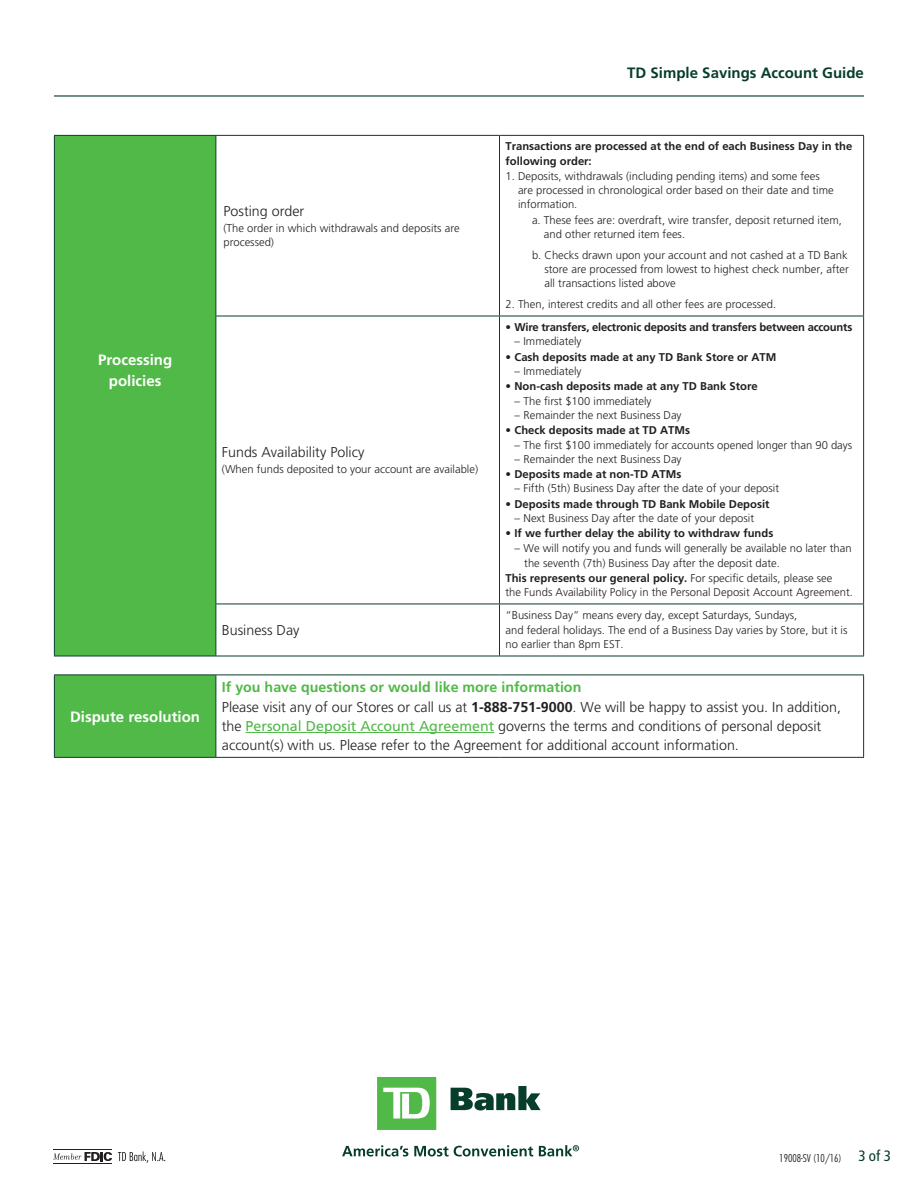
<style>
.page{position:relative;width:918px;height:1188px;background:#fff}
.page>*{position:absolute;margin:0;border:0;box-sizing:border-box;transform-origin:0 0}
.t1{font:700 15px/21px "Frutiger";color:#fff;text-align:center}
.t2{font:700 15px "Frutiger";color:#073e2b}
.t3{font:300 14.25px/19px "Frutiger";color:#231f20}
.t4{font:300 11.25px/14.2px "Frutiger";color:#231f20}
.t5{font:700 11.25px/14.2px "Frutiger";color:#231f20}
.t6{font:700 11.25px "Frutiger";letter-spacing:-.02em;color:#231f20}
.t7{font:300 condensed 10.5px "Futura";color:#231f20}
.s1{font-weight:300}
.s2{font-weight:700;color:#51b948}
.s3{font-weight:700}
.s4{font-weight:400;color:#51b948}
.s5{font-family:"Frutiger";font-weight:400;font-size:15px;color:#073e2b}
</style>
<div class="page">
<hr style="left:54px;top:95px;width:810px;height:2px;background:#073e2b">
<div style="left:54px;top:136px;width:162px;height:621px;background:#51b948"></div>
<hr style="left:216px;top:316px;width:1px;height:288px;background:#073e2b">
<hr style="left:499px;top:316px;width:1px;height:288px;background:#073e2b">
<hr style="left:863px;top:316px;width:1px;height:288px;background:#073e2b">
<hr style="left:54px;top:604px;width:1px;height:52px;background:#073e2b">
<hr style="left:216px;top:604px;width:284px;height:1px;background:#073e2b">
<hr style="left:216px;top:604px;width:1px;height:52px;background:#073e2b">
<hr style="left:500px;top:604px;width:364px;height:1px;background:#073e2b">
<hr style="left:499px;top:604px;width:1px;height:52px;background:#073e2b">
<hr style="left:863px;top:604px;width:1px;height:52px;background:#073e2b">
<hr style="left:54px;top:656px;width:162px;height:1px;background:#073e2b">
<hr style="left:216px;top:656px;width:284px;height:1px;background:#073e2b">
<hr style="left:500px;top:656px;width:364px;height:1px;background:#073e2b">
<hr style="left:54px;top:675px;width:162px;height:1px;background:#073e2b">
<hr style="left:54px;top:675px;width:1px;height:82px;background:#073e2b">
<hr style="left:216px;top:675px;width:284px;height:1px;background:#073e2b">
<hr style="left:216px;top:675px;width:1px;height:82px;background:#073e2b">
<hr style="left:500px;top:675px;width:364px;height:1px;background:#073e2b">
<hr style="left:863px;top:675px;width:1px;height:82px;background:#073e2b">
<hr style="left:54px;top:757px;width:162px;height:1px;background:#073e2b">
<hr style="left:216px;top:757px;width:284px;height:1px;background:#073e2b">
<hr style="left:500px;top:757px;width:364px;height:1px;background:#073e2b">
<hr style="left:54px;top:135px;width:162px;height:1px;background:#073e2b">
<hr style="left:54px;top:136px;width:1px;height:180px;background:#073e2b">
<hr style="left:216px;top:135px;width:284px;height:1px;background:#073e2b">
<hr style="left:216px;top:136px;width:1px;height:180px;background:#073e2b">
<hr style="left:500px;top:135px;width:364px;height:1px;background:#073e2b">
<hr style="left:499px;top:136px;width:1px;height:180px;background:#073e2b">
<hr style="left:863px;top:136px;width:1px;height:180px;background:#073e2b">
<hr style="left:54px;top:316px;width:1px;height:288px;background:#073e2b">
<hr style="left:216px;top:316px;width:284px;height:1px;background:#073e2b">
<hr style="left:500px;top:316px;width:364px;height:1px;background:#073e2b">
<hr style="left:246px;top:732px;width:248px;height:1px;background:#51b948">
<svg style="left:377px;top:1077px;width:59px;height:53px"></svg>
<svg style="left:451px;top:1086px;width:90px;height:24px"></svg>
<svg style="left:342px;top:1145px;width:66px;height:12px"></svg>
<svg style="left:414px;top:1145px;width:119px;height:12px"></svg>
<svg style="left:539px;top:1145px;width:40px;height:12px"></svg>
<svg style="left:53px;top:1152px;width:59px;height:9px"></svg>
<hr style="left:53px;top:1150px;width:59px;height:1px;background:#231f20">
<hr style="left:53px;top:1163px;width:59px;height:1px;background:#231f20">
<svg style="left:118px;top:1151px;width:47px;height:12px"></svg>
<h1 class="t2" style="left:627px;top:64px;width:238px">TD Simple Savings Account Guide</h1>
<h1 class="t1" style="left:98px;top:349px;width:76px">Processing policies</h1>
<h1 class="t1" style="left:70px;top:706px;width:132px">Dispute resolution</h1>
<p class="t3" style="left:223px;top:202px;width:82px">Posting order</p>
<p class="t4" style="left:223px;top:221px;width:238px">(The order in which withdrawals and deposits are processed)</p>
<p class="t3" style="left:222px;top:443px;width:144px">Funds Availability Policy</p>
<p class="t4" style="left:222px;top:462px;width:258px">(When funds deposited to your account are available)</p>
<p class="t3" style="left:222px;top:621px;width:79px">Business Day</p>
<p class="t5" style="left:505px;top:139px;width:348px">Transactions are processed at the end of each Business Day in the following order:</p>
<p class="t4" style="left:518px;top:169px;width:317px;text-indent:-13px">1. Deposits, withdrawals (including pending items) and some fees are processed in chronological order based on their date and time information.</p>
<p class="t4" style="left:544px;top:213px;width:300px;text-indent:-12px">a. These fees are: overdraft, wire transfer, deposit returned item, and other returned item fees.</p>
<p class="t4" style="left:545px;top:248px;width:306px;text-align:justify;text-indent:-13px">b. Checks drawn upon your account and not cashed at a TD Bank store are processed from lowest to highest check number, after all transactions listed above</p>
<p class="t4" style="left:505px;top:298px;width:272px">2. Then, interest credits and all other fees are processed.</p>
<p class="t6" style="left:506px;top:321px;width:348px">• Wire transfers, electronic deposits and transfers between accounts</p>
<p class="t4" style="left:514px;top:335px;width:69px">– Immediately</p>
<p class="t5" style="left:506px;top:350px;width:272px"><span class="s1">•</span> Cash deposits made at any TD Bank Store or ATM</p>
<p class="t4" style="left:514px;top:364px;width:69px">– Immediately</p>
<p class="t5" style="left:506px;top:379px;width:254px"><span class="s1">•</span> Non-cash deposits made at any TD Bank Store</p>
<p class="t4" style="left:514px;top:394px;width:139px">– The first $100 immediately</p>
<p class="t4" style="left:514px;top:408px;width:169px">– Remainder the next Business Day</p>
<p class="t5" style="left:505px;top:423px;width:186px"><span class="s1">•</span> Check deposits made at TD ATMs</p>
<p class="t4" style="left:514px;top:438px;width:339px">– The first $100 immediately for accounts opened longer than 90 days</p>
<p class="t4" style="left:514px;top:452px;width:169px">– Remainder the next Business Day</p>
<p class="t5" style="left:505px;top:467px;width:177px"><span class="s1">•</span> Deposits made at non-TD ATMs</p>
<p class="t4" style="left:514px;top:482px;width:266px">– Fifth (5th) Business Day after the date of your deposit</p>
<p class="t5" style="left:505px;top:497px;width:266px">• Deposits made through TD Bank Mobile Deposit</p>
<p class="t4" style="left:514px;top:511px;width:241px">– Next Business Day after the date of your deposit</p>
<p class="t5" style="left:505px;top:526px;width:269px"><span class="s1">•</span> If we further delay the ability to withdraw funds</p>
<p class="t4" style="left:514px;top:541px;width:339px">– We will notify you and funds will generally be available no later than</p>
<p class="t4" style="left:524px;top:556px;width:257px">the seventh (7th) Business Day after the deposit date.</p>
<p class="t5" style="left:505px;top:571px;width:328px">This represents our general policy. <span class="s1">For specific details, please see</span></p>
<p class="t4" style="left:505px;top:586px;width:349px">the Funds Availability Policy in the Personal Deposit Account Agreement.</p>
<p class="t4" style="left:506px;top:607px;width:343px;line-height:15.3px">“Business Day” means every day, except Saturdays, Sundays,<br>and federal holidays. The end of a Business Day varies by Store, but it is</p>
<p class="t4" style="left:506px;top:638px;width:120px">no earlier than 8pm EST.</p>
<p class="t3" style="left:222px;top:678px;width:621px"><span class="s2">If you have questions or would like more information<br></span>Please visit any of our Stores or call us at <span class="s3">1-888-751-9000</span>. We will be happy to assist you. In addition, the <span class="s4">Personal Deposit Account Agreement</span> governs the terms and conditions of personal deposit account(s) with us. Please refer to the Agreement for additional account information.</p>
<p class="t7" style="left:779px;top:1151px;width:113px">19008-SV (10/16) <span class="s5">3 of 3</span></p>
</div>
